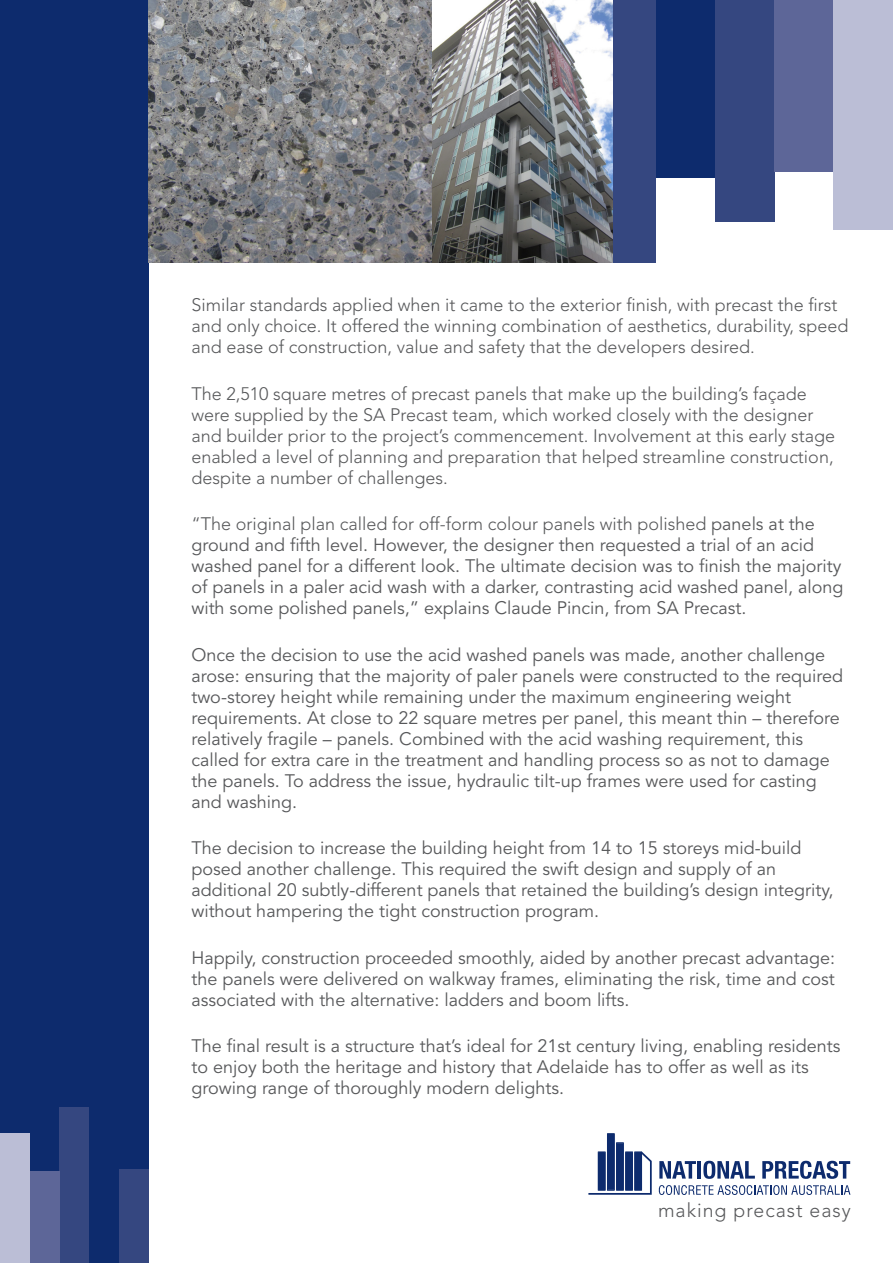
<style>
.page{position:relative;width:893px;height:1263px;background:#fff}
.page>*{position:absolute;margin:0;border:0;box-sizing:border-box;transform-origin:0 0}
.t1{font:300 19.5px "Avenir LT Std";letter-spacing:.05em;color:#57585a}
.Quotes{font:18px/21px "Avenir LT Std";color:#57585a}
.Quotes-2{font:300 18px/21px "Avenir LT Std";color:#57585a}
.s1{font-weight:300}
</style>
<div class="page">
<div style="left:0;top:0;width:149px;height:1263px;background:#0d2b6d"></div>
<svg style="left:588px;top:1133px;width:64px;height:62px"></svg>
<div style="left:635px;top:1153px;width:6px;height:36px;background:#0d2b6d"></div>
<svg style="left:659px;top:1161px;width:37px;height:17px"></svg>
<hr style="left:698px;top:1161px;width:3px;height:17px;background:#0d2b6d">
<svg style="left:703px;top:1161px;width:52px;height:18px"></svg>
<svg style="left:762px;top:1161px;width:88px;height:18px"></svg>
<svg style="left:659px;top:1185px;width:191px;height:10px"></svg>
<div style="left:656px;top:0;width:59px;height:178px;background:#0d2b6d"></div>
<div style="left:715px;top:0;width:59px;height:222px;background:#354780"></div>
<div style="left:597px;top:0;width:59px;height:262px;background:#354780"></div>
<div style="left:774px;top:0;width:59px;height:171px;background:#5d6698"></div>
<div style="left:833px;top:0;width:60px;height:230px;background:#bbbed6"></div>
<div style="left:60px;top:1107px;width:29px;height:156px;background:#354780"></div>
<div style="left:119px;top:1169px;width:30px;height:94px;background:#354780"></div>
<div style="left:30px;top:1171px;width:30px;height:92px;background:#5d6698"></div>
<div style="left:0;top:1133px;width:30px;height:130px;background:#bbbed6"></div>
<img style="left:149px;top:0;width:284px;height:262px">
<img style="left:433px;top:0;width:179px;height:262px">
<p class="Quotes-2" style="left:191px;top:295px;width:659px">Similar standards applied when it came to the exterior finish, with precast the first and only choice. It offered the winning combination of aesthetics, durability, speed and ease of construction, value and safety that the developers desired.</p>
<p class="Quotes-2" style="left:191px;top:383px;width:645px">The 2,510 square metres of precast panels that make up the building’s façade were supplied by the SA Precast team, which worked closely with the designer and builder prior to the project’s commencement. Involvement at this early stage enabled a level of planning and preparation that helped streamline construction, despite a number of challenges.</p>
<p class="Quotes" style="left:191px;top:514px;width:654px"><span class="s1">“The original plan called for off-form colour panels with polished</span> panels at the ground and fifth level. However, the designer then requested a trial of an acid washed panel for a different look. The ultimate decision was to finish the majority of panels in a paler acid wash with a darker, contrasting acid washed panel, along with some polished panels,” explains Claude Pincin, from SA Precast.</p>
<p class="Quotes" style="left:191px;top:645px;width:653px">Once the decision to use the acid washed panels was made, another challenge arose: ensuring that the majority of paler panels were constructed to the required two-storey height while remaining under the maximum engineering weight requirements. At close to 22 square metres per panel, this meant thin – therefore relatively fragile – panels. Combined with the acid washing requirement, this called for extra care in the treatment and handling process so as not to damage the panels. To address the issue, hydraulic tilt-up frames were used for casting and washing.</p>
<p class="Quotes" style="left:191px;top:838px;width:644px">The decision to increase the building height from 14 to 15 storeys mid-build posed another challenge. This required the swift design and supply of an additional 20 subtly-different panels that retained the building’s design integrity, without hampering the tight construction program.</p>
<p class="Quotes" style="left:191px;top:948px;width:645px;text-align:justify">Happily, construction proceeded smoothly, aided by another precast advantage: the panels were delivered on walkway frames, eliminating the risk, time and cost associated with the alternative: ladders and boom lifts.</p>
<p class="Quotes" style="left:191px;top:1036px;width:651px">The final result is a structure that’s ideal for 21st century living, enabling residents to enjoy both the heritage and history that Adelaide has to offer as well as its growing range of thoroughly modern delights.</p>
<p class="t1" style="left:658px;top:1198px;width:194px">making precast easy</p>
</div>
